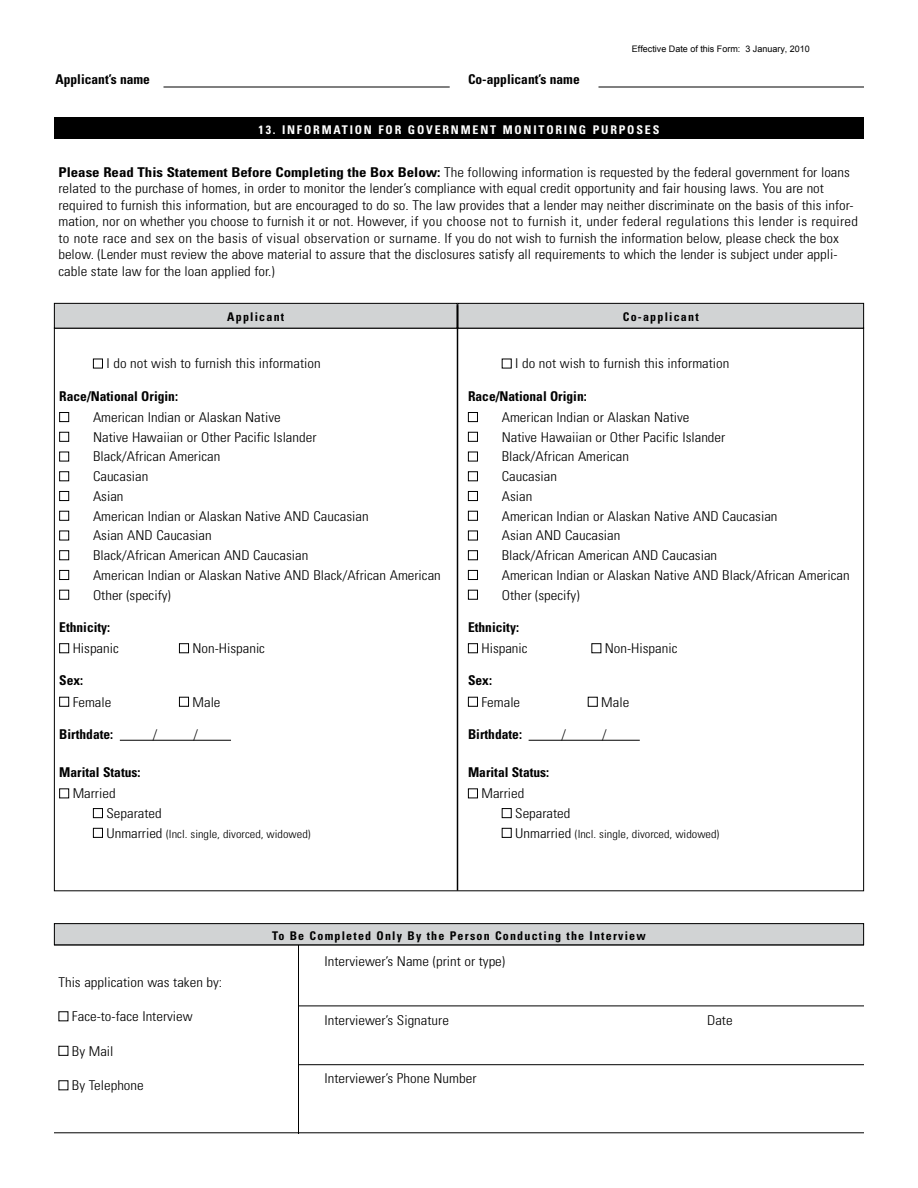
<style>
.page{position:relative;width:918px;height:1188px;background:#fff}
.page>*{position:absolute;margin:0;border:0;box-sizing:border-box;transform-origin:0 0}
.t1{font:300 condensed 13.5px/19.8px "Univers LT Std";color:#000;scale:1.1 1}
.t2{font:700 condensed 13.5px "Univers LT Std";color:#000}
.t3{font:300 condensed 13.5px "Univers LT Std";color:#000}
.t4{font:700 condensed 12px "Univers LT Std";letter-spacing:.1em;color:#000}
.t5{font:700 condensed 12px "Univers LT Std";letter-spacing:.15em;color:#fff}
.t6{font:300 condensed 11.25px "Univers LT Std";color:#000;scale:1.1 1}
.t7{font:9px "Arial";color:#000}
.s1{font-weight:700}
.s2{font-size:13.5px}
</style>
<div class="page">
<div style="left:54px;top:117px;width:810px;height:22px;background:#000"></div>
<hr style="left:120px;top:740px;width:111px;height:1px;background:#000">
<div style="left:93px;top:359px;width:10px;height:9px;border:1px solid #000"></div>
<div style="left:59px;top:412px;width:10px;height:10px;border:1px solid #000"></div>
<div style="left:59px;top:432px;width:10px;height:10px;border:1px solid #000"></div>
<div style="left:59px;top:452px;width:10px;height:9px;border:1px solid #000"></div>
<div style="left:59px;top:471px;width:10px;height:10px;border:1px solid #000"></div>
<div style="left:59px;top:491px;width:10px;height:10px;border:1px solid #000"></div>
<div style="left:59px;top:511px;width:10px;height:10px;border:1px solid #000"></div>
<div style="left:59px;top:531px;width:10px;height:9px;border:1px solid #000"></div>
<div style="left:59px;top:550px;width:10px;height:10px;border:1px solid #000"></div>
<div style="left:59px;top:570px;width:10px;height:10px;border:1px solid #000"></div>
<div style="left:59px;top:590px;width:10px;height:10px;border:1px solid #000"></div>
<div style="left:59px;top:643px;width:10px;height:10px;border:1px solid #000"></div>
<div style="left:179px;top:643px;width:10px;height:10px;border:1px solid #000"></div>
<div style="left:59px;top:697px;width:10px;height:10px;border:1px solid #000"></div>
<div style="left:179px;top:697px;width:10px;height:10px;border:1px solid #000"></div>
<div style="left:59px;top:788px;width:10px;height:10px;border:1px solid #000"></div>
<div style="left:93px;top:808px;width:10px;height:10px;border:1px solid #000"></div>
<div style="left:93px;top:828px;width:10px;height:10px;border:1px solid #000"></div>
<hr style="left:529px;top:740px;width:111px;height:1px;background:#000">
<div style="left:468px;top:412px;width:10px;height:10px;border:1px solid #000"></div>
<div style="left:468px;top:432px;width:10px;height:10px;border:1px solid #000"></div>
<div style="left:468px;top:452px;width:10px;height:9px;border:1px solid #000"></div>
<div style="left:468px;top:471px;width:10px;height:10px;border:1px solid #000"></div>
<div style="left:468px;top:491px;width:10px;height:10px;border:1px solid #000"></div>
<div style="left:468px;top:511px;width:10px;height:10px;border:1px solid #000"></div>
<div style="left:468px;top:531px;width:10px;height:9px;border:1px solid #000"></div>
<div style="left:468px;top:550px;width:10px;height:10px;border:1px solid #000"></div>
<div style="left:468px;top:570px;width:10px;height:10px;border:1px solid #000"></div>
<div style="left:468px;top:590px;width:10px;height:10px;border:1px solid #000"></div>
<div style="left:468px;top:643px;width:10px;height:10px;border:1px solid #000"></div>
<div style="left:591px;top:643px;width:10px;height:10px;border:1px solid #000"></div>
<div style="left:468px;top:697px;width:10px;height:10px;border:1px solid #000"></div>
<div style="left:588px;top:697px;width:10px;height:10px;border:1px solid #000"></div>
<div style="left:468px;top:788px;width:10px;height:10px;border:1px solid #000"></div>
<div style="left:502px;top:808px;width:10px;height:10px;border:1px solid #000"></div>
<div style="left:502px;top:828px;width:10px;height:10px;border:1px solid #000"></div>
<div style="left:54px;top:303px;width:403px;height:25px;background:#d1d3d4"></div>
<div style="left:54px;top:303px;width:404px;height:26px;border:1px solid #000"></div>
<div style="left:458px;top:303px;width:406px;height:25px;background:#d1d3d4"></div>
<div style="left:458px;top:303px;width:406px;height:26px;border:1px solid #000"></div>
<hr style="left:457px;top:305px;width:1px;height:586px;background:#000">
<div style="left:58px;top:1046px;width:10px;height:10px;border:1px solid #000"></div>
<hr style="left:54px;top:945px;width:810px;height:1px;background:#000">
<hr style="left:298px;top:945px;width:1px;height:189px;background:#000">
<hr style="left:54px;top:1132px;width:810px;height:1px;background:#000">
<hr style="left:298px;top:1006px;width:566px;height:1px;background:#000">
<hr style="left:298px;top:1064px;width:566px;height:1px;background:#000">
<div style="left:54px;top:924px;width:810px;height:21px;background:#d1d3d4"></div>
<div style="left:54px;top:923px;width:810px;height:22px;border:1px solid #000"></div>
<hr style="left:164px;top:87px;width:286px;height:1px;background:#000">
<hr style="left:598px;top:87px;width:266px;height:1px;background:#000">
<p class="t2" style="left:56px;top:71px;width:96px">Applicant’s name</p>
<p class="t2" style="left:468px;top:71px;width:113px">Co-applicant’s name</p>
<p class="t7" style="left:632px;top:43px;width:180px">Effective Date of this Form: 3 January, 2010</p>
<p class="t5" style="left:259px;top:122px;width:402px">13. Information for Gov ernment M onitoring Purposes</p>
<p class="t1" style="left:58px;top:164px;width:728px;line-height:16.5px"><span class="s1">Please Read This Statement Before Completing the Box Below:</span> The following information is requested by the federal government for loans related to the purchase of homes, in order to monitor the lender’s compliance with equal credit opportunity and fair housing laws. You are not required to furnish this information, but are encouraged to do so. The law provides that a lender may neither discriminate on the basis of this infor&shy;mation, nor on whether you choose to furnish it or not. However, if you choose not to furnish it, under federal regulations this lender is required to note race and sex on the basis of visual observation or surname. If you do not wish to furnish the information below, please check the box below. (Lender must review the above material to assure that the disclosures satisfy all requirements to which the lender is subject under appli&shy;cable state law for the loan applied for.)</p>
<p class="t4" style="left:227px;top:310px;width:58px">Applicant</p>
<p class="t4" style="left:623px;top:310px;width:77px">Co-applicant</p>
<p class="t1" style="left:106px;top:354px;width:196px">I do not wish to furnish this information</p>
<p class="t2" style="left:59px;top:388px;width:120px">Race/National Origin:</p>
<p class="t1" style="left:93px;top:407px;width:318px">American Indian or Alaskan Native<br>Native Hawaiian or Other Pacific Islander<br>Black/African American<br>Caucasian<br>Asian<br>American Indian or Alaskan Native AND Caucasian<br>Asian AND Caucasian<br>Black/African American AND Caucasian<br>American Indian or Alaskan Native AND Black/African American<br>Other (specify)</p>
<p class="t2" style="left:59px;top:619px;width:53px">Ethnicity:</p>
<p class="t1" style="left:73px;top:639px;width:43px">Hispanic</p>
<p class="t1" style="left:193px;top:639px;width:67px">Non-Hispanic</p>
<p class="t2" style="left:59px;top:672px;width:26px">Sex:</p>
<p class="t1" style="left:73px;top:692px;width:37px">Female</p>
<p class="t1" style="left:193px;top:692px;width:27px">Male</p>
<p class="t2" style="left:59px;top:726px;width:55px">Birthdate:</p>
<p class="t3" style="left:153px;top:726px;width:6px">/</p>
<p class="t3" style="left:194px;top:726px;width:6px">/</p>
<p class="t2" style="left:59px;top:764px;width:83px">Marital Status:</p>
<p class="t1" style="left:106px;top:784px;width:52px;text-indent:-34px">Married<br>Separated</p>
<p class="t6" style="left:106px;top:827px;width:187px"><span class="s2">Unmarried</span> (Incl. single, divorced, widowed)</p>
<p class="t1" style="left:515px;top:354px;width:196px">I do not wish to furnish this information</p>
<p class="t2" style="left:468px;top:388px;width:120px">Race/National Origin:</p>
<p class="t1" style="left:502px;top:407px;width:318px">American Indian or Alaskan Native<br>Native Hawaiian or Other Pacific Islander<br>Black/African American<br>Caucasian<br>Asian<br>American Indian or Alaskan Native AND Caucasian<br>Asian AND Caucasian<br>Black/African American AND Caucasian<br>American Indian or Alaskan Native AND Black/African American<br>Other (specify)</p>
<p class="t2" style="left:468px;top:619px;width:53px">Ethnicity:</p>
<p class="t1" style="left:481px;top:639px;width:43px">Hispanic</p>
<p class="t1" style="left:605px;top:639px;width:67px">Non-Hispanic</p>
<p class="t2" style="left:468px;top:672px;width:26px">Sex:</p>
<p class="t1" style="left:481px;top:692px;width:37px">Female</p>
<p class="t1" style="left:601px;top:692px;width:27px">Male</p>
<p class="t2" style="left:468px;top:726px;width:55px">Birthdate:</p>
<p class="t3" style="left:562px;top:726px;width:6px">/</p>
<p class="t3" style="left:602px;top:726px;width:6px">/</p>
<p class="t2" style="left:468px;top:764px;width:83px">Marital Status:</p>
<p class="t1" style="left:515px;top:784px;width:52px;text-indent:-34px">Married<br>Separated</p>
<p class="t6" style="left:515px;top:827px;width:187px"><span class="s2">Unmarried</span> (Incl. single, divorced, widowed)</p>
<p class="t4" style="left:272px;top:928px;width:375px">To Be Completed Only By the Person Conducting the Interview</p>
<p class="t1" style="left:58px;top:972px;width:150px">This application was taken by:</p>
<p class="t1" style="left:72px;top:1007px;width:111px">Face-to-face Interview</p>
<p class="t1" style="left:72px;top:1041px;width:39px">By Mail</p>
<p class="t1" style="left:72px;top:1076px;width:67px">By Telephone</p>
<p class="t1" style="left:325px;top:952px;width:166px">Interviewer’s Name (print or type)</p>
<p class="t1" style="left:325px;top:1010px;width:115px">Interviewer’s Signature</p>
<p class="t1" style="left:707px;top:1010px;width:25px">Date</p>
<p class="t1" style="left:325px;top:1069px;width:140px">Interviewer’s Phone Number</p>
</div>
